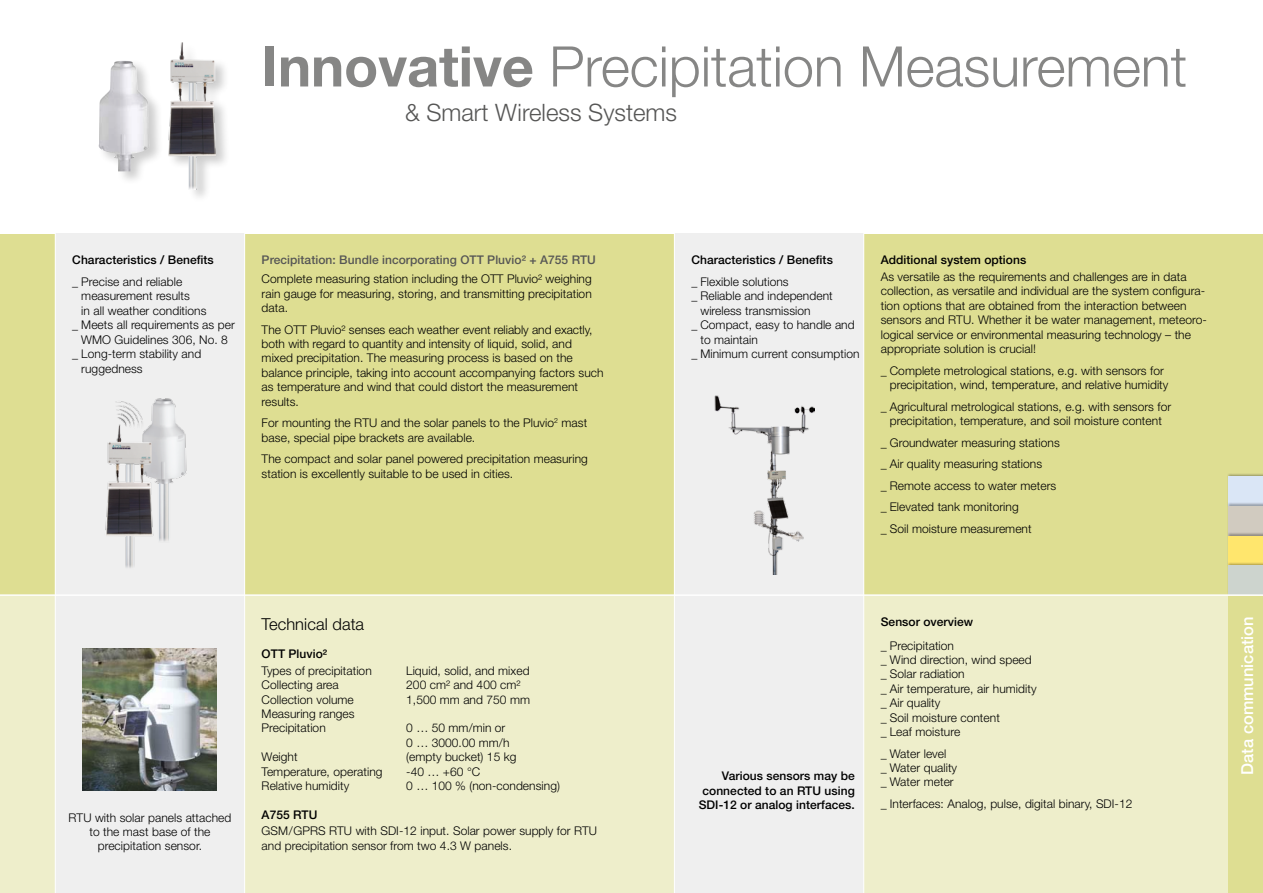
<style>
.page{position:relative;width:1263px;height:893px;background:#fff}
.page>*{position:absolute;margin:0;border:0;box-sizing:border-box;transform-origin:0 0}
.t1{font:300 55.95px "Helvetica Neue LT";letter-spacing:-.005em;color:#868685}
.t2{font:300 24px "Helvetica Neue LT";color:#565655}
.t3{font:500 16.5px "Helvetica Neue LT";color:#fff}
.t4{font:300 16.5px "Helvetica Neue LT";letter-spacing:.005em;color:#000}
.t5{font:300 12px/14.4px "Helvetica Neue LT";letter-spacing:.005em;color:#000}
.t6{font:500 12px/14.4px "Helvetica Neue LT";letter-spacing:.005em;color:#000;text-align:right}
.t7{font:500 12px "Helvetica Neue LT";letter-spacing:.005em;color:#565655}
.s1{font-weight:700}
</style>
<div class="page">
<div style="left:0;top:595px;width:1263px;height:298px;background:#eeeecb"></div>
<div style="left:0;top:234px;width:1263px;height:361px;background:#dede92"></div>
<div style="left:674px;top:234px;width:190px;height:659px;background:#efefef"></div>
<div style="left:55px;top:234px;width:190px;height:659px;background:#efefef"></div>
<img style="left:105px;top:398px;width:82px;height:170px">
<img style="left:714px;top:395px;width:100px;height:179px">
<div style="left:1227px;top:473px;width:36px;height:33px;background:#000;opacity:.3"></div>
<div style="left:1229px;top:476px;width:34px;height:30px;background:#dae6f6"></div>
<div style="left:1227px;top:503px;width:36px;height:33px;background:#000;opacity:.3"></div>
<div style="left:1229px;top:506px;width:34px;height:30px;background:#d1cbc0"></div>
<div style="left:1227px;top:532px;width:36px;height:34px;background:#000;opacity:.3"></div>
<div style="left:1229px;top:536px;width:34px;height:29px;background:#ffe66d"></div>
<div style="left:1227px;top:562px;width:36px;height:34px;background:#000;opacity:.3"></div>
<div style="left:1229px;top:565px;width:34px;height:30px;background:#cdd4ce"></div>
<div style="left:1229px;top:595px;width:34px;height:298px;background:#dede92"></div>
<img style="left:82px;top:648px;width:135px;height:143px">
<div style="left:167px;top:41px;width:63px;height:162px;background:#000;opacity:.2"></div>
<img style="left:168px;top:43px;width:48px;height:147px">
<div style="left:97px;top:58px;width:67px;height:127px;background:#000;opacity:.2"></div>
<img style="left:99px;top:61px;width:51px;height:110px">
<hr style="left:863px;top:232px;width:1px;height:661px;background:#fff">
<hr style="left:674px;top:232px;width:1px;height:661px;background:#fff">
<hr style="left:244px;top:231px;width:1px;height:662px;background:#fff">
<hr style="left:55px;top:232px;width:1px;height:661px;background:#fff">
<hr style="left:0;top:595px;width:1263px;height:1px;background:#fff">
<h1 class="t1" style="left:262px;top:32px;width:927px"><span class="s1">Innovative</span> Precipitation Measurement</h1>
<h2 class="t2" style="left:405px;top:98px;width:274px">&amp; Smart Wireless Systems</h2>
<p class="t6" style="left:72px;top:253px;width:143px">Characteristics / Benefits</p>
<p class="t5" style="left:72px;top:274px;width:111px">_ Precise and reliable</p>
<p class="t5" style="left:81px;top:289px;width:110px">measurement results</p>
<p class="t5" style="left:81px;top:303px;width:127px">in all weather conditions</p>
<p class="t5" style="left:72px;top:318px;width:164px">_ Meets all requirements as per</p>
<p class="t5" style="left:81px;top:332px;width:148px">WMO Guidelines 306, No. 8</p>
<p class="t5" style="left:72px;top:346px;width:130px">_ Long-term stability and</p>
<p class="t5" style="left:81px;top:361px;width:63px">ruggedness</p>
<p class="t7" style="left:262px;top:253px;width:336px">Precipitation: Bundle incorporating OTT Pluvio² + A755 RTU</p>
<p class="t5" style="left:262px;top:271px;width:332px;text-align:justify">Complete measuring station including the OTT Pluvio² weighing rain gauge for measuring, storing, and transmitting precipitation data.</p>
<p class="t5" style="left:262px;top:322px;width:343px">The OTT Pluvio² senses each weather event reliably and exactly, both with regard to quantity and intensity of liquid, solid, and mixed precipitation. The measuring process is based on the balance principle, taking into account accompanying factors such as temperature and wind that could distort the measurement results.</p>
<p class="t5" style="left:262px;top:415px;width:327px">For mounting the RTU and the solar panels to the Pluvio<sup>2</sup> mast base, special pipe brackets are available.</p>
<p class="t5" style="left:262px;top:451px;width:328px">The compact and solar panel powered precipitation measuring station is excellently suitable to be used in cities.</p>
<p class="t5" style="left:68px;top:810px;width:164px;text-align:center">RTU with solar panels attached to the mast base of the precipitation sensor.</p>
<h3 class="t4" style="left:262px;top:614px;width:104px">Technical data</h3>
<p class="t6" style="left:262px;top:647px;width:67px">OTT Pluvio²</p>
<p class="t5" style="left:262px;top:663px;width:112px">Types of precipitation</p>
<p class="t5" style="left:406px;top:663px;width:125px">Liquid, solid, and mixed</p>
<p class="t5" style="left:262px;top:678px;width:79px">Collecting area</p>
<p class="t5" style="left:406px;top:678px;width:116px">200 cm² and 400 cm²</p>
<p class="t5" style="left:262px;top:692px;width:94px">Collection volume</p>
<p class="t5" style="left:406px;top:692px;width:125px">1,500 mm and 750 mm</p>
<p class="t5" style="left:262px;top:706px;width:94px">Measuring ranges<br>Precipitation</p>
<p class="t5" style="left:406px;top:721px;width:105px">0 … 50 mm/min or<br>0 … 3000.00 mm/h</p>
<p class="t5" style="left:262px;top:750px;width:38px">Weight</p>
<p class="t5" style="left:406px;top:750px;width:112px">(empty bucket) 15 kg</p>
<p class="t5" style="left:262px;top:764px;width:122px">Temperature, operating</p>
<p class="t5" style="left:406px;top:764px;width:76px">-40 … +60 °C</p>
<p class="t5" style="left:262px;top:778px;width:89px">Relative humidity</p>
<p class="t5" style="left:406px;top:778px;width:155px">0 … 100 % (non-condensing)</p>
<p class="t6" style="left:262px;top:807px;width:57px">A755 RTU</p>
<p class="t5" style="left:262px;top:824px;width:337px">GSM/GPRS RTU with SDI-12 input. Solar power supply for RTU and precipitation sensor from two 4.3 W panels.</p>
<p class="t6" style="left:691px;top:253px;width:143px">Characteristics / Benefits</p>
<p class="t5" style="left:691px;top:274px;width:99px">_ Flexible solutions</p>
<p class="t5" style="left:691px;top:289px;width:143px">_ Reliable and independent</p>
<p class="t5" style="left:700px;top:303px;width:112px">wireless transmission</p>
<p class="t5" style="left:691px;top:318px;width:165px">_ Compact, easy to handle and</p>
<p class="t5" style="left:700px;top:332px;width:59px">to maintain</p>
<p class="t5" style="left:691px;top:346px;width:170px">_ Minimum current consumption</p>
<p class="t6" style="left:881px;top:253px;width:147px">Additional system options</p>
<p class="t5" style="left:881px;top:269px;width:328px">As versatile as the requirements and challenges are in data collection, as versatile and individual are the system configura&shy;tion options that are obtained from the interaction between sensors and RTU. Whether it be water management, meteoro&shy;logical service or environmental measuring technology – the appropriate solution is crucial!</p>
<p class="t5" style="left:890px;top:363px;width:280px;text-indent:-9px">_ Complete metrological stations, e.g. with sensors for precipitation, wind, temperature, and relative humidity</p>
<p class="t5" style="left:881px;top:399px;width:292px;text-align:center">_ Agricultural metrological stations, e.g. with sensors for precipitation, temperature, and soil moisture content</p>
<p class="t5" style="left:881px;top:431px;width:180px;line-height:21.6px">_ Groundwater measuring stations _ Air quality measuring stations<br>_ Remote access to water meters _ Elevated tank monitoring<br>_ Soil moisture measurement</p>
<p class="t6" style="left:699px;top:769px;width:158px">Various sensors may be connected to an RTU using<br>SDI‑12 or analog interfaces.</p>
<p class="t6" style="left:881px;top:614px;width:94px">Sensor overview</p>
<p class="t5" style="left:881px;top:638px;width:157px">_ Precipitation<br>_ Wind direction, wind speed _ Solar radiation<br>_ Air temperature, air humidity _ Air quality<br>_ Soil moisture content<br>_ Leaf moisture</p>
<p class="t5" style="left:881px;top:746px;width:78px">_ Water level<br>_ Water quality _ Water meter</p>
<p class="t5" style="left:881px;top:796px;width:253px">_ Interfaces: Analog, pulse, digital binary, SDI-12</p>
<h3 class="t3" style="left:1237px;top:775px;width:160px;rotate:-90deg">Data communication</h3>
</div>
